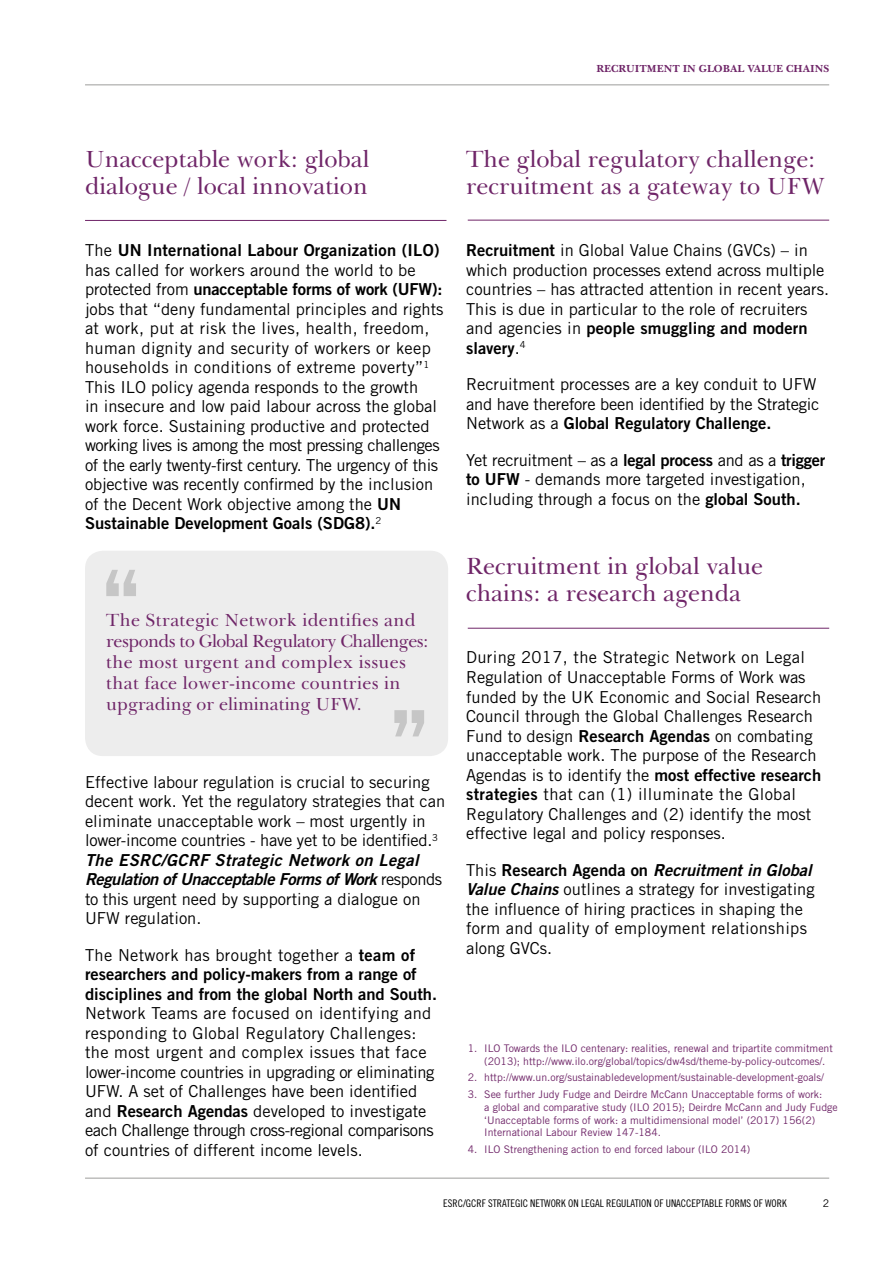
<style>
.page{position:relative;width:893px;height:1263px;background:#fff}
.page>*{position:absolute;margin:0;border:0;box-sizing:border-box;transform-origin:0 0}
.t1{font:24px/27px "Baskerville BT";color:#6f2568}
.t2{font:18px/21px "Baskerville BT";letter-spacing:.02em;color:#6f2568}
.t3{font:16.5px/19.5px "Trade Gothic LT Std";color:#000}
.t4{font:16.5px/19.5px "Trade Gothic LT Std Bd 2";color:#000}
.t5{font:16.5px/19.5px "Trade Gothic LT Std Bd 2 Obl";letter-spacing:-.025em;color:#000}
.t6{font:16.5px "Trade Gothic LT Std Bd 2 Obl";color:#000}
.t7{font:16.5px "Trade Gothic LT Std";letter-spacing:.02em;color:#000}
.t8{font:10.5px/12.6px "Trade Gothic LT Std";color:#6f2568}
.t9{font:10.5px "Trade Gothic LT Std Cn 18";color:#000}
.t10{font:700 10.5px "Baskerville BT";color:#6f2568}
.t11{font:10.5px "Trade Gothic LT Std";color:#000}
.s1{font-family:"Trade Gothic LT Std"}
.s2{font-family:"Trade Gothic LT Std Bd 2"}
.s3{font-family:"Trade Gothic LT Std Bd 2 Obl"}
</style>
<div class="page">
<hr style="left:85px;top:1178px;width:744px;height:1px;background:#9d9d9c">
<hr style="left:85px;top:85px;width:744px;height:1px;background:#9d9d9c">
<div style="left:85px;top:551px;width:363px;height:205px;background:#ededed;border-radius:18px"></div>
<svg style="left:106px;top:570px;width:30px;height:26px"></svg>
<svg style="left:394px;top:710px;width:30px;height:26px"></svg>
<hr style="left:85px;top:220px;width:361px;height:1px;background:#6f2568">
<hr style="left:468px;top:220px;width:361px;height:1px;background:#6f2568">
<hr style="left:468px;top:628px;width:361px;height:1px;background:#6f2568">
<p class="t10" style="left:596px;top:62px;width:234px">RECRUITMENT IN GLOBAL VALUE CHAINS</p>
<h1 class="t1" style="left:85px;top:146px;width:286px">Unacceptable work: global dialogue / local innovation</h1>
<p class="t4" style="left:85px;top:240px;width:356px"><span class="s1">The</span> UN International Labour Organization (ILO)</p>
<p class="t3" style="left:85px;top:260px;width:332px">has called for workers around the world to be</p>
<p class="t4" style="left:85px;top:279px;width:359px"><span class="s1">protected from</span> unacceptable forms of work (UFW):</p>
<p class="t3" style="left:85px;top:299px;width:360px">jobs that “deny fundamental principles and rights at work, put at risk the lives, health, freedom, human dignity and security of workers or keep households in conditions of extreme poverty”<sup>1<br></sup>This ILO policy agenda responds to the growth<br>in insecure and low paid labour across the global work force. Sustaining productive and protected working lives is among the most pressing challenges of the early twenty-first century. The urgency of this objective was recently confirmed by the inclusion of the Decent Work objective among the <span class="s2">UN</span></p>
<p class="t4" style="left:85px;top:513px;width:298px">Sustainable Development Goals (SDG8).<sup>2</sup></p>
<p class="t2" style="left:106px;top:609px;width:324px">The Strategic Network identifies and responds to Global Regulatory Challenges: the most urgent and complex issues that face lower-income countries in upgrading or eliminating UFW.</p>
<p class="t3" style="left:85px;top:772px;width:362px">Effective labour regulation is crucial to securing decent work. Yet the regulatory strategies that can eliminate unacceptable work – most urgently in lower-income countries - have yet to be identified.<sup>3</sup></p>
<p class="t5" style="left:85px;top:850px;width:359px">The ESRC/GCRF Strategic Network on Legal<br>Regulation of Unacceptable Forms of Work <span class="s1">responds</span></p>
<p class="t3" style="left:85px;top:889px;width:337px">to this urgent need by supporting a dialogue on<br>UFW regulation.</p>
<p class="t7" style="left:85px;top:945px;width:332px">The Network has brought together a <span class="s2">team of</span></p>
<p class="t4" style="left:85px;top:964px;width:353px">researchers and policy-makers from a range of disciplines and from the global North and South.</p>
<p class="t3" style="left:85px;top:1003px;width:351px">Network Teams are focused on identifying and responding to Global Regulatory Challenges: the most urgent and complex issues that face lower-income countries in upgrading or eliminating UFW. A set of Challenges have been identified and <span class="s2">Research Agendas</span> developed to investigate each Challenge through cross-regional comparisons of countries of different income levels.</p>
<h1 class="t1" style="left:466px;top:146px;width:360px">The global regulatory challenge: recruitment as a gateway to UFW</h1>
<p class="t3" style="left:466px;top:241px;width:364px"><span class="s2">Recruitment</span> in Global Value Chains (GVCs) – in which production processes extend across multiple countries – has attracted attention in recent years.<br>This is due in particular to the role of recruiters</p>
<p class="t4" style="left:466px;top:318px;width:343px"><span class="s1">and agencies in</span> people smuggling and modern slavery<span class="s1">.</span><sup>4</sup></p>
<p class="t3" style="left:466px;top:375px;width:355px">Recruitment processes are a key conduit to UFW and have therefore been identified by the Strategic</p>
<p class="t4" style="left:466px;top:413px;width:307px"><span class="s1">Network as a</span> Global Regulatory Challenge.</p>
<p class="t3" style="left:466px;top:450px;width:361px">Yet recruitment – as a <span class="s2">legal process</span> and as a <span class="s2">trigger to UFW</span> - demands more targeted investigation, including through a focus on the <span class="s2">global South.</span></p>
<h1 class="t1" style="left:466px;top:553px;width:299px">Recruitment in global value chains: a research agenda</h1>
<p class="t3" style="left:466px;top:648px;width:357px">During 2017, the Strategic Network on Legal Regulation of Unacceptable Forms of Work was funded by the UK Economic and Social Research Council through the Global Challenges Research Fund to design <span class="s2">Research Agendas</span> on combating unacceptable work. The purpose of the Research Agendas is to identify the <span class="s2">most effective research strategies</span> that can (1) illuminate the Global Regulatory Challenges and (2) identify the most effective legal and policy responses.</p>
<p class="t6" style="left:466px;top:859px;width:347px"><span class="s1">This</span> <span class="s2">Research Agenda on</span> Recruitment in Global</p>
<p class="t3" style="left:466px;top:879px;width:350px"><span class="s3">Value Chains</span> outlines a strategy for investigating the influence of hiring practices in shaping the form and quality of employment relationships along GVCs.</p>
<p class="t8" style="left:484px;top:1042px;width:350px;text-indent:-16px">1. ILO Towards the ILO centenary: realities, renewal and tripartite commitment (2013); http://www.ilo.org/global/topics/dw4sd/theme-by-policy-outcomes/.</p>
<p class="t8" style="left:468px;top:1071px;width:358px">2. http://www.un.org/sustainabledevelopment/sustainable-development-goals/</p>
<p class="t8" style="left:484px;top:1088px;width:355px;text-indent:-16px">3. See further Judy Fudge and Deirdre McCann Unacceptable forms of work:<br>a global and comparative study (ILO 2015); Deirdre McCann and Judy Fudge ‘Unacceptable forms of work: a multidimensional model’ (2017) 156(2)<br>International Labour Review 147-184.</p>
<p class="t8" style="left:468px;top:1143px;width:284px">4. ILO Strengthening action to end forced labour (ILO 2014)</p>
<p class="t9" style="left:443px;top:1197px;width:345px">ESRC/GCRF STRATEGIC NETWORK ON LEGAL REGULATION OF UNACCEPTABLE FORMS OF WORK</p>
<p class="t11" style="left:823px;top:1197px;width:8px">2</p>
</div>
